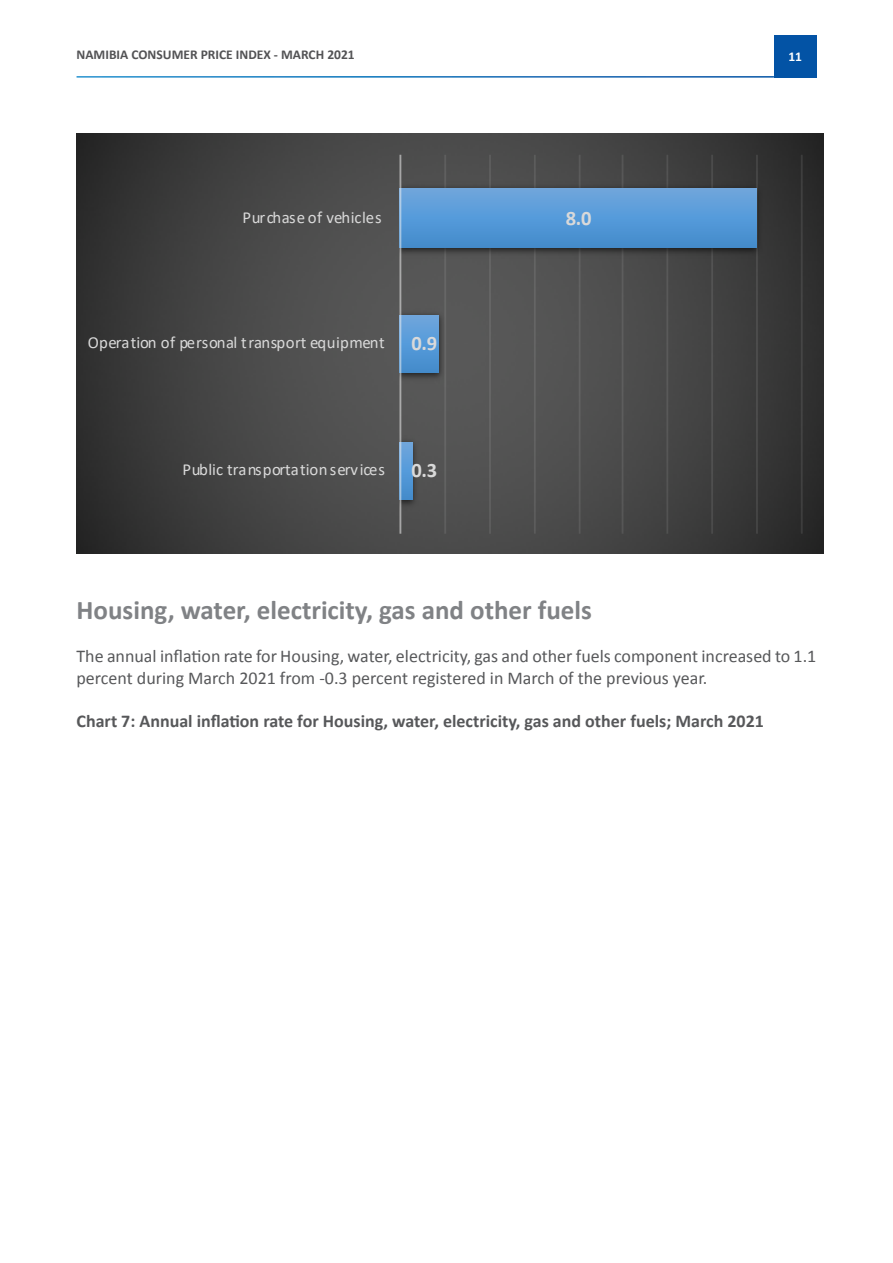
<style>
.page{position:relative;width:893px;height:1263px;background:#fff}
.page>*{position:absolute;margin:0;border:0;box-sizing:border-box;transform-origin:0 0}
.H1_-_grey{font:700 27px "Calibri";color:#808285}
.t1{font:700 20.55px "Calibri";color:#d9d9d9}
.Body_Text{font:18px/21.6px "Calibri";color:#57585a}
.Sub_header__bold_12{font:700 18px "Calibri";color:#57585a}
.t2{font:16.8px "Calibri";color:#d9d9d9}
.t3{font:16.8px "Calibri";letter-spacing:.02em;color:#d9d9d9}
.t4{font:700 13.5px "Calibri";color:#535355}
.t5{font:700 13.5px "Calibri";color:#fff}
</style>
<div class="page">
<div style="left:774px;top:35px;width:42px;height:43px;background:#0353a5"></div>
<img style="left:77px;top:133px;width:746px;height:420px">
<hr style="left:444px;top:155px;width:2px;height:379px;background:#616161">
<hr style="left:489px;top:155px;width:2px;height:379px;background:#636363">
<hr style="left:534px;top:155px;width:2px;height:379px;background:#606060">
<hr style="left:579px;top:155px;width:2px;height:379px;background:#5a5a5a">
<hr style="left:622px;top:155px;width:1px;height:379px;background:#5d5d5d">
<hr style="left:666px;top:155px;width:2px;height:379px;background:#525252">
<hr style="left:711px;top:155px;width:2px;height:379px;background:#4f4f4f">
<hr style="left:756px;top:155px;width:2px;height:379px;background:#4a4a4a">
<hr style="left:801px;top:155px;width:2px;height:379px;background:#3f3f3f">
<img style="left:401px;top:436px;width:21px;height:74px">
<img style="left:401px;top:309px;width:47px;height:74px">
<img style="left:401px;top:182px;width:364px;height:76px">
<svg style="left:401px;top:441px;width:12px;height:58px"></svg>
<svg style="left:401px;top:314px;width:38px;height:58px"></svg>
<div style="left:399px;top:187px;width:357px;height:60px;background:linear-gradient(to bottom,#6fa8e0,#428dcf)"></div>
<hr style="left:399px;top:155px;width:2px;height:379px;background:#f2f2f2;opacity:.54">
<p class="t4" style="left:77px;top:46px;width:280px">NAMIBIA CONSUMER PRICE INDEX - MARCH 2021</p>
<p class="t5" style="left:788px;top:49px;width:15px">11</p>
<p class="t3" style="left:243px;top:206px;width:141px">Purchase of vehicles</p>
<p class="t1" style="left:566px;top:203px;width:27px">8.0</p>
<p class="t2" style="left:88px;top:331px;width:298px">Operation of personal transport equipment</p>
<p class="t1" style="left:412px;top:328px;width:27px">0.9</p>
<p class="t2" style="left:182px;top:458px;width:204px">Public transportation services</p>
<p class="t1" style="left:412px;top:455px;width:27px">0.3</p>
<p class="H1_-_grey" style="left:77px;top:593px;width:517px">Housing, water, electricity, gas and other fuels</p>
<p class="Body_Text" style="left:77px;top:645px;width:741px">The annual inflation rate for Housing, water, electricity, gas and other fuels component increased to 1.1 percent during March 2021 from -0.3 percent registered in March of the previous year.</p>
<p class="Sub_header__bold_12" style="left:77px;top:710px;width:689px">Chart 7: Annual inflation rate for Housing, water, electricity, gas and other fuels; March 2021</p>
</div>
